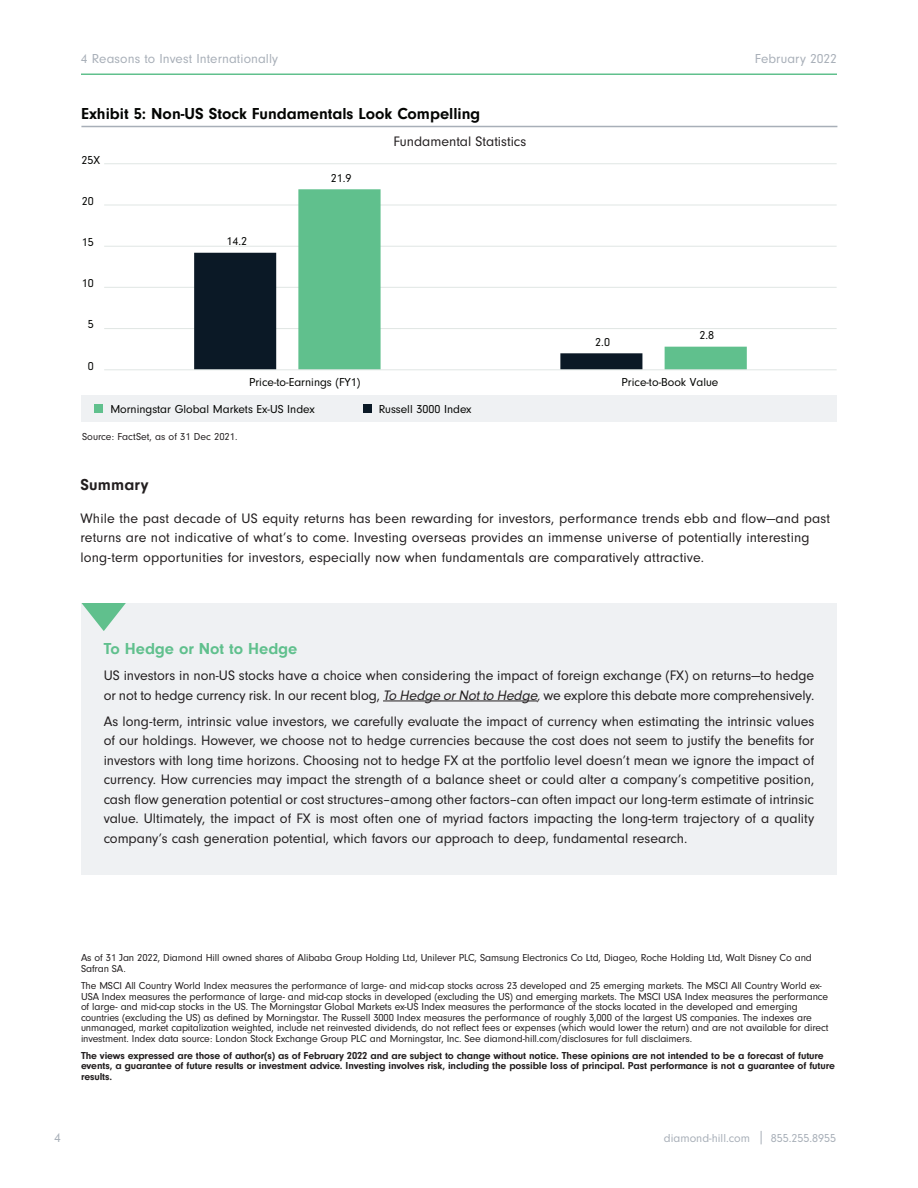
<style>
.page{position:relative;width:918px;height:1188px;background:#fff}
.page>*{position:absolute;margin:0;border:0;box-sizing:border-box;transform-origin:0 0}
.t1{font:700 16.5px "Neuzeit Gro";color:#040503}
.t2{font:700 16.5px "Neuzeit Gro";color:#60c08d}
.t3{font:700 16.5px "Neuzeit Gro";letter-spacing:.01em;color:#231f20}
.t4{font:14.25px/19.5px "Neuzeit Gro";color:#231f20}
.t5{font:13.5px "Neuzeit Gro";letter-spacing:.01em;color:#a8afb8}
.t6{font:12px "Neuzeit Gro";color:#040503}
.t7{font:12px "Neuzeit Gro";color:#a8afb8}
.t8{font:10.5px/10.5px "Neuzeit Gro";letter-spacing:-.01em;color:#231f20}
.t9{font:700 10.5px/10.5px "Neuzeit Gro";letter-spacing:-.01em;color:#231f20}
.s1{font-style:italic}
</style>
<div class="page">
<hr style="left:81px;top:74px;width:756px;height:1px;background:#60c08d">
<svg style="left:761px;top:1131px;width:1px;height:13px"></svg>
<hr style="left:81px;top:126px;width:756px;height:1px;background:#a8afb8">
<hr style="left:104px;top:163px;width:733px;height:1px;background:#e0e6e4">
<hr style="left:104px;top:205px;width:733px;height:1px;background:#e0e6e4">
<hr style="left:104px;top:246px;width:733px;height:1px;background:#e0e6e4">
<hr style="left:104px;top:287px;width:733px;height:1px;background:#e0e6e4">
<hr style="left:104px;top:328px;width:733px;height:1px;background:#e0e6e4">
<div style="left:194px;top:253px;width:83px;height:116px;background:#0b1926"></div>
<svg style="left:298px;top:189px;width:449px;height:180px"></svg>
<hr style="left:104px;top:369px;width:733px;height:1px;background:#e0e6e4">
<div style="left:81px;top:395px;width:756px;height:27px;background:#eff1f3"></div>
<div style="left:94px;top:404px;width:9px;height:9px;background:#60c08d"></div>
<div style="left:363px;top:404px;width:8px;height:9px;background:#0b1926"></div>
<div style="left:81px;top:603px;width:756px;height:272px;background:#eff1f3"></div>
<hr style="left:383px;top:701px;width:154px;height:1px;background:#231f20">
<svg style="left:81px;top:603px;width:45px;height:28px"></svg>
<p class="t5" style="left:81px;top:51px;width:199px">4 Reasons to Invest Internationally</p>
<p class="t5" style="left:755px;top:51px;width:84px">February 2022</p>
<p class="t1" style="left:81px;top:104px;width:400px">Exhibit 5: Non-US Stock Fundamentals Look Compelling</p>
<p class="t6" style="left:81px;top:153px;width:20px">25X</p>
<p class="t6" style="left:82px;top:194px;width:14px">20</p>
<p class="t6" style="left:82px;top:236px;width:14px">15</p>
<p class="t6" style="left:82px;top:277px;width:14px">10</p>
<p class="t6" style="left:227px;top:235px;width:22px">14.2</p>
<p class="t6" style="left:331px;top:171px;width:22px">21.9</p>
<p class="t4" style="left:393px;top:132px;width:134px">Fundamental Statistics</p>
<p class="t6" style="left:88px;top:318px;width:8px">5</p>
<p class="t6" style="left:88px;top:359px;width:8px">0</p>
<p class="t6" style="left:595px;top:335px;width:16px">2.0</p>
<p class="t6" style="left:699px;top:329px;width:16px">2.8</p>
<p class="t6" style="left:249px;top:375px;width:113px">Price-to-Earnings (FY1)</p>
<p class="t6" style="left:622px;top:375px;width:98px">Price-to-Book Value</p>
<p class="t6" style="left:110px;top:402px;width:206px">Morningstar Global Markets Ex-US Index</p>
<p class="t6" style="left:379px;top:402px;width:94px">Russell 3000 Index</p>
<p class="t8" style="left:82px;top:431px;width:157px">Source: FactSet, as of 31 Dec 2021.</p>
<p class="t3" style="left:81px;top:475px;width:69px">Summary</p>
<p class="t4" style="left:81px;top:509px;width:751px">While the past decade of US equity returns has been rewarding for investors, performance trends ebb and flow—and past returns are not indicative of what’s to come. Investing overseas provides an immense universe of potentially interesting long-term opportunities for investors, especially now when fundamentals are comparatively attractive.</p>
<p class="t2" style="left:104px;top:639px;width:195px">To Hedge or Not to Hedge</p>
<p class="t4" style="left:104px;top:666px;width:712px">US investors in non-US stocks have a choice when considering the impact of foreign exchange (FX) on returns—to hedge or not to hedge currency risk. In our recent blog, <span class="s1">To Hedge orNotto Hedge,</span>we explore this debate more comprehensively.</p>
<p class="t4" style="left:104px;top:712px;width:712px;text-align:justify">As long-term, intrinsic value investors, we carefully evaluate the impact of currency when estimating the intrinsic values of our holdings. However, we choose not to hedge currencies because the cost does not seem to justify the benefits for investors with long time horizons. Choosing not to hedge FX at the portfolio level doesn’t mean we ignore the impact of currency. How currencies may impact the strength of a balance sheet or could alter a company’s competitive position, cash flow generation potential or cost structures–among other factors–can often impact our long-term estimate of intrinsic value. Ultimately, the impact of FX is most often one of myriad factors impacting the long-term trajectory of a quality company’s cash generation potential, which favors our approach to deep, fundamental research.</p>
<p class="t8" style="left:81px;top:953px;width:732px">As of 31 Jan 2022, Diamond Hill owned shares of Alibaba Group Holding Ltd, Unilever PLC, Samsung Electronics Co Ltd, Diageo, Roche Holding Ltd, Walt Disney Co and<br>Safran SA.</p>
<p class="t8" style="left:81px;top:981px;width:749px">The MSCI All Country World Index measures the performance of large- and mid-cap stocks across 23 developed and 25 emerging markets. The MSCI All Country World ex-USA Index measures the performance of large- and mid-cap stocks in developed (excluding the US) and emerging markets. The MSCI USA Index measures the performance of large- and mid-cap stocks in the US. The Morningstar Global Markets ex-US Index measures the performance of the stocks located in the developed and emerging countries (excluding the US) as defined by Morningstar. The Russell 3000 Index measures the performance of roughly 3,000 of the largest US companies. The indexes are unmanaged, market capitalization weighted, include net reinvested dividends, do not reflect fees or expenses (which would lower the return) and are not available for direct investment. Index data source: London Stock Exchange Group PLC and Morningstar, Inc. See diamond-hill.com/disclosures for full disclaimers.</p>
<p class="t9" style="left:81px;top:1050px;width:755px">The views expressed are those of author(s) as of February 2022 and are subject to change without notice. These opinions are not intended to be a forecast of future events, a guarantee of future results or investment advice. Investing involves risk, including the possible loss of principal. Past performance is not a guarantee of future results.</p>
<p class="t5" style="left:54px;top:1130px;width:8px">4</p>
<p class="t7" style="left:664px;top:1131px;width:88px">diamond-hill.com</p>
<p class="t7" style="left:771px;top:1131px;width:67px">855.255.8955</p>
</div>
